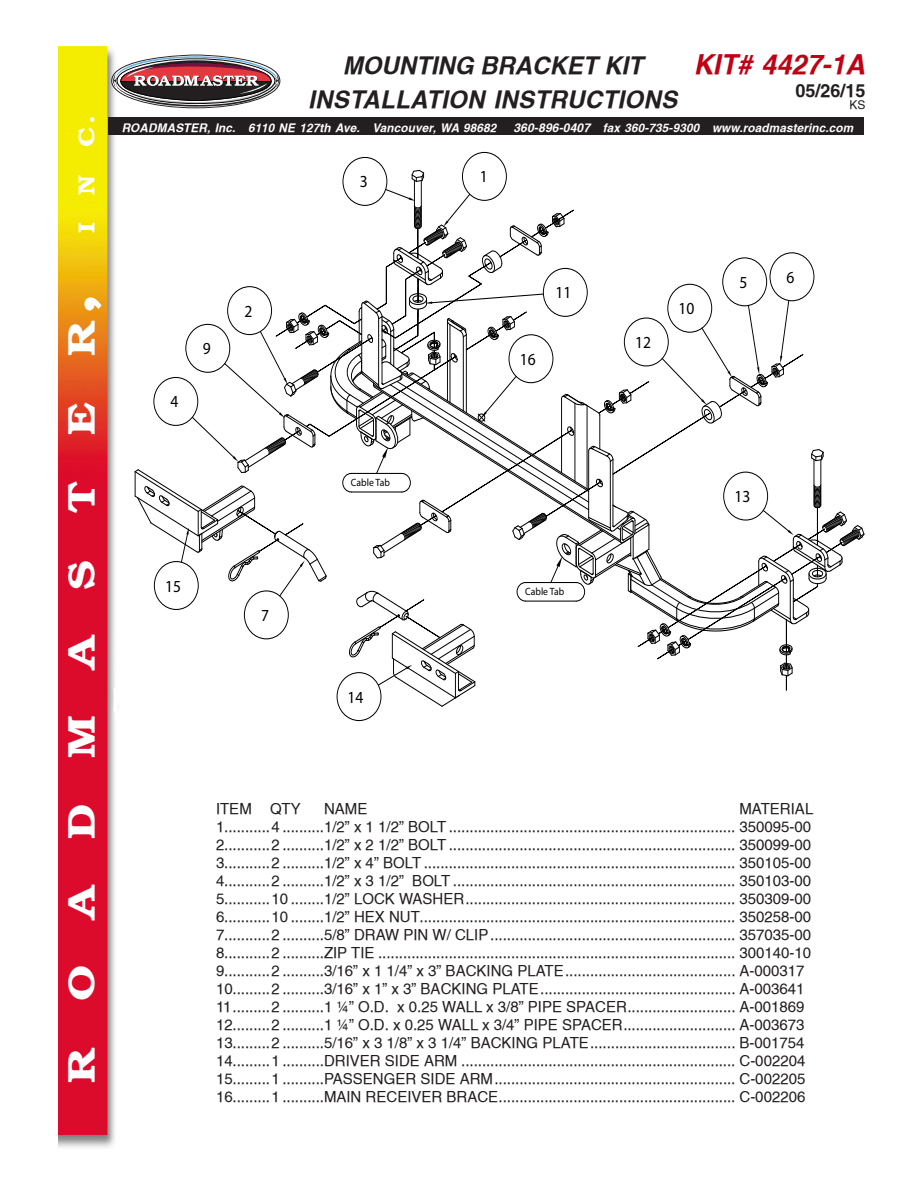
<style>
.page{position:relative;width:918px;height:1188px;background:#fff}
.page>*{position:absolute;margin:0;border:0;box-sizing:border-box;transform-origin:0 0}
.Helv_10pt{font:700 37.5px "Brooklyn";color:#fff;scale:1.2 1}
.t1{font:italic 700 27px "Switzerland";color:#bf0015}
.t2{font:italic 700 24px/34.3px "Switzerland";letter-spacing:.015em;color:#231f20;text-align:center}
.Helv_10pt-2{font:700 22.5px "Brooklyn";color:#fff;scale:1.2 1}
.t3{font:700 18px "Switzerland";color:#231f20}
.t4{font:16.95px "Myriad Pro";color:#000;scale:.92 1}
.t5{font:15px "Switzerland";color:#231f20}
.t6{font:12px "Switzerland";color:#231f20}
.t7{font:italic 700 11.7px "Switzerland";letter-spacing:.015em;color:#fff}
.t8{font:10.65px "Myriad Pro";color:#000;scale:.92 1}
.s1{font-size:12px}
.s2{font-size:60px}
</style>
<div class="page">
<svg style="left:134px;top:169px;width:731px;height:538px"></svg>
<div style="left:509px;top:334px;width:44px;height:49px;border:1px solid #000;border-radius:50%"></div>
<img style="left:58px;top:46px;width:76px;height:1102px">
<div style="left:108px;top:118px;width:756px;height:17px;background:#231f20"></div>
<svg style="left:111px;top:55px;width:170px;height:61px"></svg>
<p class="t2" style="left:308px;top:48px;width:370px">MOUNTING BRACKET KIT<br>INSTALLATION INSTRUCTIONS</p>
<h2 class="t1" style="left:693px;top:49px;width:173px">KIT# 4427-1A</h2>
<p class="t3" style="left:795px;top:79px;width:72px">05/26/15</p>
<p class="t6" style="left:849px;top:97px;width:18px">KS</p>
<p class="Helv_10pt-2" style="left:73px;top:233px;width:101px;rotate:-90deg">I N C.</p>
<p class="t7" style="left:122px;top:121px;width:376px">ROADMASTER, Inc. 6110 NE 127th Ave. Vancouver, WA 98682</p>
<p class="t7" style="left:513px;top:121px;width:341px"><span class="s1">360-896-0407</span> fax 360-735-9300 www.roadmasterinc.com</p>
<p class="t4" style="left:480px;top:166px;width:10px">1</p>
<p class="t4" style="left:360px;top:171px;width:10px">3</p>
<p class="Helv_10pt" style="left:59px;top:1083px;width:661px;rotate:-90deg">R O A D M A S T E R<span class="s2">,</span></p>
<p class="t4" style="left:170px;top:391px;width:10px">4</p>
<p class="t4" style="left:203px;top:338px;width:10px">9</p>
<p class="t4" style="left:244px;top:300px;width:10px">2</p>
<p class="t4" style="left:165px;top:575px;width:19px">15</p>
<p class="t4" style="left:261px;top:605px;width:10px">7</p>
<p class="t8" style="left:351px;top:476px;width:44px">Cable Tab</p>
<p class="t4" style="left:348px;top:686px;width:19px">14</p>
<p class="t4" style="left:520px;top:349px;width:19px">16</p>
<p class="t4" style="left:556px;top:282px;width:19px">11</p>
<p class="t8" style="left:525px;top:585px;width:44px">Cable Tab</p>
<p class="t4" style="left:635px;top:332px;width:19px">12</p>
<p class="t4" style="left:679px;top:298px;width:19px">10</p>
<p class="t4" style="left:739px;top:272px;width:10px">5</p>
<p class="t4" style="left:786px;top:267px;width:10px">6</p>
<p class="t4" style="left:734px;top:486px;width:19px">13</p>
<p class="t5" style="left:216px;top:800px;width:86px">ITEM QTY</p>
<p class="t5" style="left:324px;top:800px;width:45px">NAME</p>
<p class="t5" style="left:739px;top:800px;width:75px">MATERIAL</p>
<p class="t5" style="left:216px;top:818px;width:597px">1...........4 ..........1/2” x 1 1/2” BOLT ..................................................................... 350095-00</p>
<p class="t5" style="left:216px;top:836px;width:597px">2...........2 ..........1/2” x 2 1/2” BOLT ..................................................................... 350099-00</p>
<p class="t5" style="left:216px;top:854px;width:597px">3...........2 ..........1/2” x 4” BOLT ........................................................................... 350105-00</p>
<p class="t5" style="left:216px;top:872px;width:597px">4...........2 ..........1/2” x 3 1/2” BOLT .................................................................... 350103-00</p>
<p class="t5" style="left:216px;top:890px;width:597px">5...........10 ........1/2” LOCK WASHER................................................................. 350309-00</p>
<p class="t5" style="left:216px;top:908px;width:597px">6...........10 ........1/2” HEX NUT............................................................................ 350258-00</p>
<p class="t5" style="left:216px;top:926px;width:597px">7...........2 ..........5/8” DRAW PIN W/ CLIP........................................................... 357035-00</p>
<p class="t5" style="left:216px;top:944px;width:597px">8...........2 ..........ZIP TIE ...................................................................................... 300140-10</p>
<p class="t5" style="left:216px;top:962px;width:590px">9...........2 ..........3/16” x 1 1/4” x 3” BACKING PLATE......................................... A-000317</p>
<p class="t5" style="left:216px;top:980px;width:590px">10.........2 ..........3/16” x 1” x 3” BACKING PLATE............................................... A-003641</p>
<p class="t5" style="left:216px;top:998px;width:590px">11.........2 ..........1 ¼” O.D. x 0.25 WALL x 3/8” PIPE SPACER.......................... A-001869</p>
<p class="t5" style="left:216px;top:1016px;width:590px">12.........2 ..........1 ¼” O.D. x 0.25 WALL x 3/4” PIPE SPACER........................... A-003673</p>
<p class="t5" style="left:216px;top:1034px;width:590px">13.........2 ..........5/16” x 3 1/8” x 3 1/4” BACKING PLATE................................... B-001754</p>
<p class="t5" style="left:216px;top:1052px;width:591px">14.........1 ..........DRIVER SIDE ARM .................................................................. C-002204</p>
<p class="t5" style="left:216px;top:1070px;width:591px">15.........1 ..........PASSENGER SIDE ARM.......................................................... C-002205</p>
<p class="t5" style="left:216px;top:1088px;width:591px">16.........1 ..........MAIN RECEIVER BRACE......................................................... C-002206</p>
</div>
